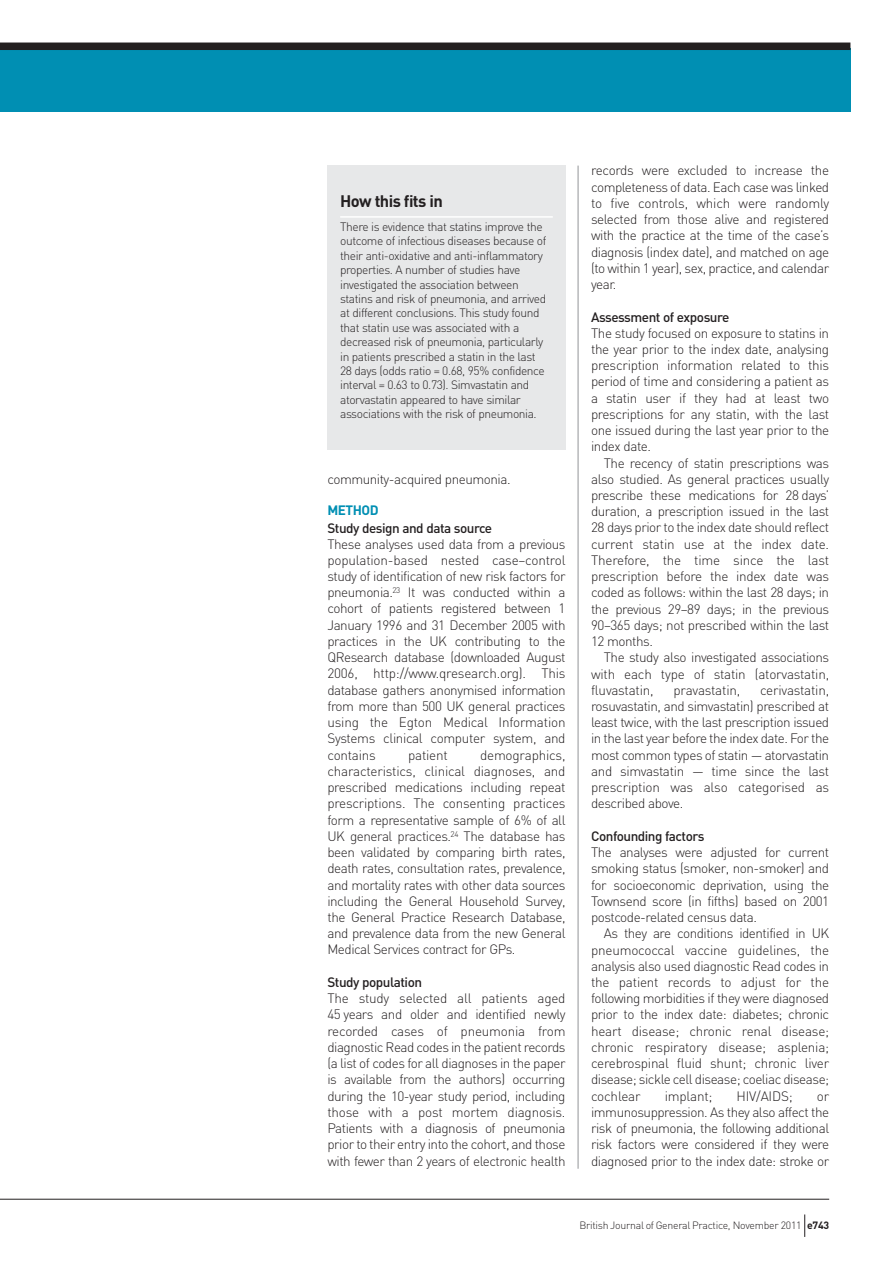
<style>
.page{position:relative;width:893px;height:1263px;background:#fff}
.page>*{position:absolute;margin:0;border:0;box-sizing:border-box;transform-origin:0 0}
.t1{font:700 16.5px "DIN";letter-spacing:-.035em;color:#231f20}
.t2{font:300 13.5px/16.2px "DIN";letter-spacing:-.035em;color:#231f20;text-align:justify}
.t3{font:500 13.5px "DIN";letter-spacing:-.035em;color:#231f20}
.t4{font:300 13.5px "DIN";letter-spacing:-.015em;color:#231f20}
.t5{font:700 13.5px "DIN";letter-spacing:-.035em;color:#008fb3}
.t6{font:300 12px/14.4px "DIN";letter-spacing:-.035em;color:#231f20}
.t7{font:300 10.5px "DIN";letter-spacing:-.025em;color:#231f20}
.s1{font-weight:700}
</style>
<div class="page">
<hr style="left:578px;top:166px;width:1px;height:1003px;background:#939598">
<div style="left:327px;top:165px;width:239px;height:284px;background:#e7e8e9"></div>
<hr style="left:340px;top:216px;width:213px;height:2px;background:#fff">
<hr style="left:0;top:1199px;width:829px;height:1px;background:#231f20">
<svg style="left:804px;top:1214px;width:1px;height:23px"></svg>
<div style="left:0;top:48px;width:850px;height:63px;background:#008fb3"></div>
<div style="left:0;top:43px;width:850px;height:7px;background:#231f20"></div>
<p class="t1" style="left:340px;top:191px;width:104px">How this fits in</p>
<p class="t6" style="left:340px;top:220px;width:208px">There is evidence that statins improve the outcome of infectious diseases because of their anti-oxidative and anti-inflammatory properties. A number of studies have investigated the association between statins and risk of pneumonia, and arrived at different conclusions. This study found that statin use was associated with a decreased risk of pneumonia, particularly in patients prescribed a statin in the last 28 days (odds ratio = 0.68, 95% confidence interval = 0.63 to 0.73). Simvastatin and atorvastatin appeared to have similar associations with the risk of pneumonia.</p>
<p class="t2" style="left:327px;top:471px;width:185px">community-acquired pneumonia.</p>
<p class="t5" style="left:327px;top:503px;width:53px">METHOD</p>
<p class="t3" style="left:327px;top:520px;width:166px">Study design and data source</p>
<p class="t2" style="left:327px;top:536px;width:240px">These analyses used data from a previous population-based nested case–control study of identification of new risk factors for pneumonia.<sup>23</sup> It was conducted within a cohort of patients registered between 1<br>January 1996 and 31 December 2005 with practices in the UK contributing to the QResearch database (downloaded August 2006, http://www.qresearch.org). This database gathers anonymised information from more than 500 UK general practices using the Egton Medical Information Systems clinical computer system, and contains</p>
<p class="t2" style="left:327px;top:747px;width:240px;text-indent:153px">demographics, characteristics, clinical diagnoses, and prescribed medications including repeat prescriptions. The consenting practices form a representative sample of 6% of all UK general practices.<sup>24</sup> The database has been validated by comparing birth rates, death rates, consultation rates, prevalence, and mortality rates with other data sources including the General Household Survey, the General Practice Research Database, and prevalence data from the new General Medical Services contract for GPs.</p>
<p class="t3" style="left:327px;top:975px;width:96px">Study population</p>
<p class="t2" style="left:327px;top:990px;width:240px">The study selected all patients aged 45 years and older and identified newly recorded cases of pneumonia from diagnostic Read codes in the patient records (a list of codes for all diagnoses in the paper is available from the authors) occurring during the 10-year study period, including those with a post mortem diagnosis.<br>Patients with a diagnosis of pneumonia prior to their entry into the cohort, and those with fewer than 2 years of electronic health</p>
<p class="t4" style="left:408px;top:747px;width:41px">patient</p>
<p class="t2" style="left:591px;top:163px;width:240px">records were excluded to increase the completeness of data. Each case was linked to five controls, which were randomly selected from those alive and registered with the practice at the time of the case’s diagnosis (index date), and matched on age (to within 1 year), sex, practice, and calendar year.</p>
<p class="t3" style="left:591px;top:309px;width:140px">Assessment of exposure</p>
<p class="t2" style="left:591px;top:325px;width:240px">The study focused on exposure to statins in the year prior to the index date, analysing prescription information related to this period of time and considering a patient as a statin user if they had at least two prescriptions for any statin, with the last one issued during the last year prior to the index date.</p>
<p class="t2" style="left:591px;top:455px;width:240px;text-indent:13px">The recency of statin prescriptions was also studied. As general practices usually prescribe these medications for 28 days’ duration, a prescription issued in the last 28 days prior to the index date should reflect current statin use at the index date.<br>Therefore, the time since the last prescription before the index date was coded as follows: within the last 28 days; in the previous 29–89 days; in the previous 90–365 days; not prescribed within the last 12 months.</p>
<p class="t2" style="left:591px;top:649px;width:240px;text-indent:13px">The study also investigated associations with each type of statin (atorvastatin, fluvastatin,</p>
<p class="t2" style="left:591px;top:682px;width:240px;text-indent:169px">cerivastatin, rosuvastatin, and simvastatin) prescribed at least twice, with the last prescription issued in the last year before the index date. For the most common types of statin — atorvastatin and simvastatin — time since the last prescription was also categorised as described above.</p>
<p class="t3" style="left:591px;top:829px;width:115px">Confounding factors</p>
<p class="t2" style="left:591px;top:844px;width:240px">The analyses were adjusted for current smoking status (smoker, non-smoker) and for socioeconomic deprivation, using the Townsend score (in fifths) based on 2001 postcode-related census data.</p>
<p class="t2" style="left:591px;top:925px;width:240px;text-indent:13px">As they are conditions identified in UK pneumococcal vaccine guidelines, the analysis also used diagnostic Read codes in the patient records to adjust for the following morbidities if they were diagnosed prior to the index date: diabetes; chronic heart disease; chronic renal disease; chronic respiratory disease; asplenia; cerebrospinal fluid shunt; chronic liver disease; sickle cell disease; coeliac disease; cochlear</p>
<p class="t4" style="left:673px;top:682px;width:68px">pravastatin,</p>
<p class="t4" style="left:665px;top:1088px;width:49px">implant;</p>
<p class="t2" style="left:737px;top:1088px;width:58px">HIV/AIDS;</p>
<p class="t2" style="left:591px;top:1088px;width:240px;text-indent:226px">or immunosuppression. As they also affect the risk of pneumonia, the following additional risk factors were considered if they were diagnosed prior to the index date: stroke or</p>
<p class="t7" style="left:579px;top:1219px;width:251px">British Journal of General Practice, November 2011 <span class="s1">e743</span></p>
</div>
